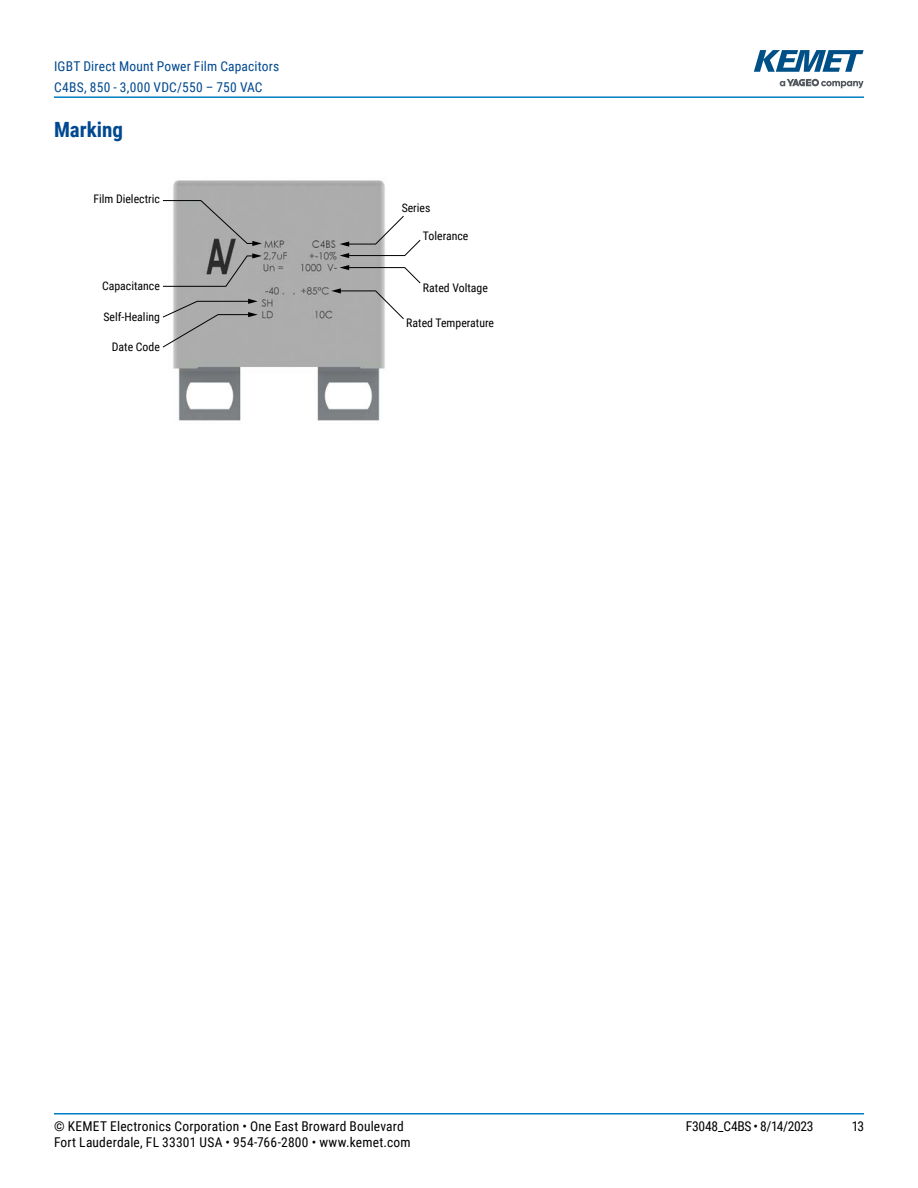
<style>
.page{position:relative;width:918px;height:1188px;background:#fff}
.page>*{position:absolute;margin:0;border:0;box-sizing:border-box;transform-origin:0 0}
.t1{font:700 21px "Roboto Condensed";color:#004990}
.t2{font:13.5px "Roboto Condensed";letter-spacing:.015em;color:#000}
.t3{font:13.5px/21px "Roboto Condensed";letter-spacing:.015em;color:#004990}
.t4{font:13.5px "Roboto Condensed";letter-spacing:-.015em;color:#000}
.t5{font:11.85px "Roboto Condensed";color:#000}
</style>
<div class="page">
<hr style="left:54px;top:1113px;width:810px;height:2px;background:#007dc3">
<hr style="left:54px;top:96px;width:810px;height:2px;background:#007dc3">
<svg style="left:780px;top:79px;width:84px;height:9px"></svg>
<svg style="left:754px;top:50px;width:110px;height:22px"></svg>
<img style="left:173px;top:180px;width:212px;height:241px">
<svg style="left:162px;top:200px;width:100px;height:46px;background:#aeaeae"></svg>
<svg style="left:162px;top:253px;width:100px;height:34px;background:#a3a3a3"></svg>
<svg style="left:162px;top:299px;width:96px;height:49px;background:#adadad"></svg>
<svg style="left:331px;top:265px;width:90px;height:55px"></svg>
<svg style="left:340px;top:215px;width:81px;height:43px"></svg>
<p class="t3" style="left:54px;top:55px;width:227px">IGBT Direct Mount Power Film Capacitors<br>C4BS, 850 - 3,000 VDC/550 – 750 VAC</p>
<h1 class="t1" style="left:54px;top:115px;width:71px">Marking</h1>
<p class="t5" style="left:93px;top:190px;width:68px">Film Dielectric</p>
<p class="t5" style="left:102px;top:277px;width:59px">Capacitance</p>
<p class="t5" style="left:103px;top:309px;width:58px">Self-Healing</p>
<p class="t5" style="left:112px;top:339px;width:50px">Date Code</p>
<p class="t5" style="left:402px;top:199px;width:30px">Series</p>
<p class="t5" style="left:423px;top:228px;width:47px">Tolerance</p>
<p class="t5" style="left:423px;top:279px;width:66px">Rated Voltage</p>
<p class="t5" style="left:406px;top:314px;width:89px">Rated Temperature</p>
<p class="t2" style="left:54px;top:1116px;width:351px">© KEMET Electronics Corporation • One East Broward Boulevard</p>
<p class="t4" style="left:686px;top:1116px;width:129px">F3048_C4BS • 8/14/2023</p>
<p class="t2" style="left:852px;top:1116px;width:14px">13</p>
<p class="t2" style="left:54px;top:1133px;width:358px">Fort Lauderdale, FL 33301 USA • 954-766-2800 • www.kemet.com</p>
</div>
